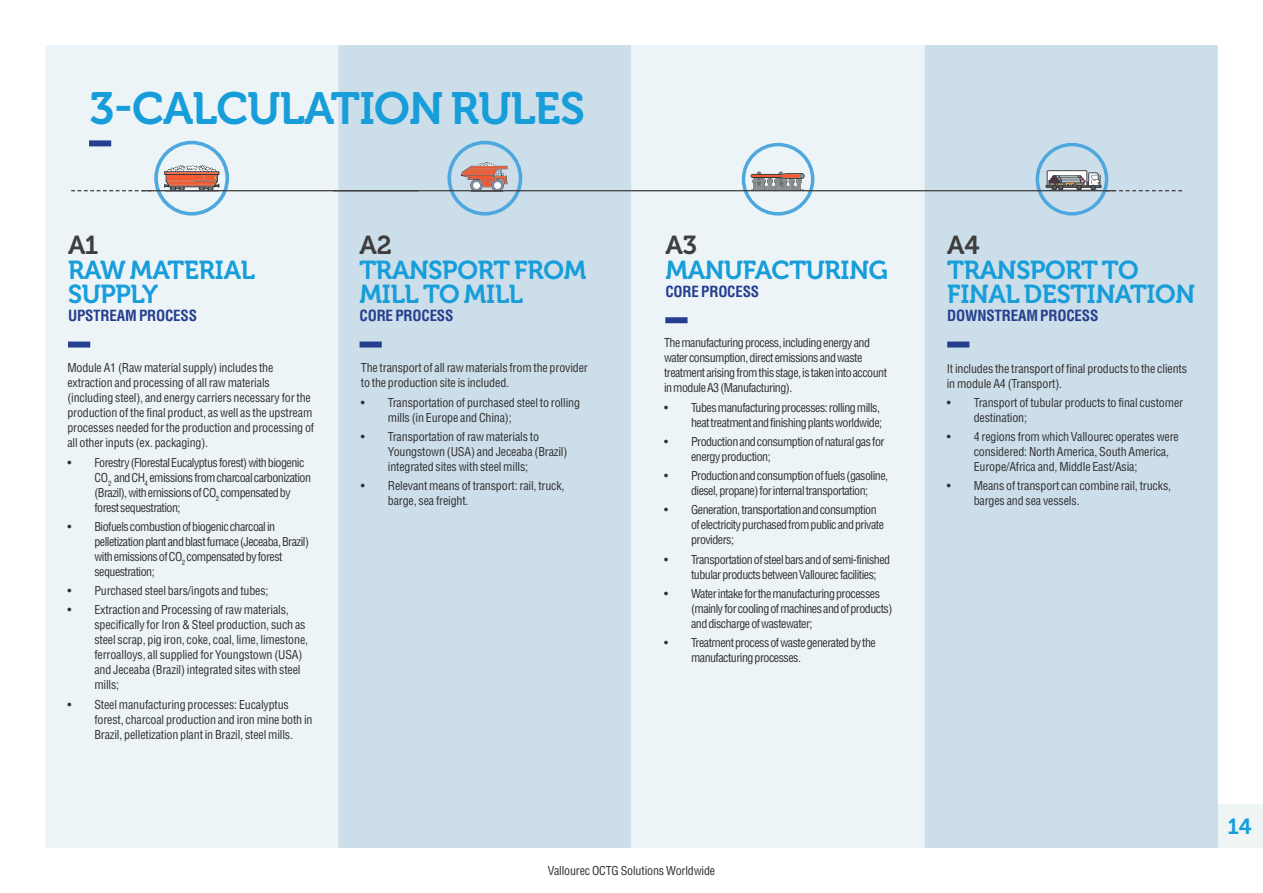
<style>
.page{position:relative;width:1263px;height:893px;background:#fff}
.page>*{position:absolute;margin:0;border:0;box-sizing:border-box;transform-origin:0 0}
.Titre_niveau_1{font:45px "Museo Cyrl 700";letter-spacing:-.015em;color:#179dd9}
.Titre_niveau_1-2{font:25.95px/24.3px "Museo Cyrl 700";letter-spacing:-.015em;color:#179dd9}
.Titre_niveau_1-3{font:25.95px "Museo Cyrl 700";color:#3e3e3f}
.t1{font:21.75px "Museo 700";color:#179dd9}
.t2{font:700 19.2px "Helvetica Neue";color:#231f20;scale:.8 1}
.Titre_niveau_1-4{font:700 condensed 15px "Helvetica LT Std";letter-spacing:-.01em;color:#253f8e}
.Body_8_10{font:condensed 12px/15px "Helvetica LT Std";letter-spacing:-.015em;color:#312f30}
.Body_8_10-2{font:condensed 12px/15px "Helvetica LT Std";letter-spacing:-.04em;color:#312f30}
.s1{color:#3e3e3f}
</style>
<div class="page">
<div style="left:1233px;top:805px;width:30px;height:43px;background:#eff5f4"></div>
<div style="left:1218px;top:805px;width:43px;height:43px;background:#eff5f4"></div>
<div style="left:45px;top:45px;width:293px;height:803px;background:#edf4f8"></div>
<div style="left:338px;top:45px;width:293px;height:803px;background:#ccdee9"></div>
<div style="left:631px;top:45px;width:294px;height:803px;background:#edf4f8"></div>
<div style="left:925px;top:45px;width:293px;height:803px;background:#ccdee9"></div>
<div style="left:68px;top:342px;width:22px;height:6px;background:#253f8e"></div>
<svg style="left:461px;top:162px;width:47px;height:30px"></svg>
<div style="left:473px;top:182px;width:7px;height:7px;background:#fff;border-radius:50%"></div>
<div style="left:494px;top:182px;width:7px;height:7px;background:#fff;border-radius:50%"></div>
<div style="left:447px;top:141px;width:75px;height:75px;border:4px solid #4fa8dd;border-radius:50%"></div>
<svg style="left:164px;top:165px;width:55px;height:25px"></svg>
<div style="left:154px;top:141px;width:75px;height:75px;border:4px solid #4fa8dd;border-radius:50%"></div>
<svg style="left:750px;top:172px;width:55px;height:18px"></svg>
<div style="left:742px;top:143px;width:72px;height:73px;border:3px solid #4fa8dd;border-radius:50%"></div>
<div style="left:1035px;top:143px;width:73px;height:73px;border:3px solid #4fa8dd;border-radius:50%"></div>
<div style="left:360px;top:342px;width:22px;height:6px;background:#253f8e"></div>
<div style="left:947px;top:342px;width:22px;height:6px;background:#253f8e"></div>
<div style="left:665px;top:317px;width:22px;height:6px;background:#253f8e"></div>
<svg style="left:1046px;top:170px;width:136px;height:21px;background:#b2bfc7"></svg>
<hr style="left:142px;top:190px;width:277px;height:1px;background:#3e3e3f">
<hr style="left:333px;top:190px;width:781px;height:1px;background:#3e3e3f">
<svg style="left:71px;top:190px;width:76px;height:1px"></svg>
<div style="left:89px;top:140px;width:22px;height:6px;background:#253f8e"></div>
<p class="Titre_niveau_1" style="left:89px;top:83px;width:497px">3-CALCULATION RULES</p>
<p class="Titre_niveau_1-2" style="left:68px;top:234px;width:188px"><span class="s1">A1<br></span>RAW MATERIAL<br>SUPPLY</p>
<p class="Titre_niveau_1-4" style="left:68px;top:306px;width:131px">UPSTREAM PROCESS</p>
<p class="Body_8_10" style="left:67px;top:360px;width:248px">Module A1 (Raw material supply) includes the extraction and processing of all raw materials (including steel), and energy carriers necessary for the production of the final product, as well as the upstream processes needed for the production and processing of all other inputs (ex. packaging).</p>
<p class="Body_8_10-2" style="left:94px;top:455px;width:218px;text-indent:-27px">• Forestry (Florestal Eucalyptus forest) with biogenic CO<sub>2</sub> and CH<sub>4</sub> emissions from charcoal carbonization (Brazil), with emissions of CO<sub>2</sub> compensated by forest sequestration;</p>
<p class="Body_8_10-2" style="left:94px;top:519px;width:216px;text-indent:-27px">• Biofuels combustion of biogenic charcoal in pelletization plant and blast furnace (Jeceaba, Brazil) with emissions of CO<sub>2</sub> compensated by forest sequestration;</p>
<p class="Body_8_10" style="left:67px;top:583px;width:203px">• Purchased steel bars/ingots and tubes;</p>
<p class="Body_8_10" style="left:94px;top:602px;width:215px;text-indent:-27px">• Extraction and Processing of raw materials, specifically for Iron &amp; Steel production, such as steel scrap, pig iron, coke, coal, lime, limestone, ferroalloys, all supplied for Youngstown (USA) and Jeceaba (Brazil) integrated sites with steel mills;</p>
<p class="Body_8_10" style="left:94px;top:697px;width:220px;text-indent:-27px">• Steel manufacturing processes: Eucalyptus forest, charcoal production and iron mine both in<br>Brazil, pelletization plant in Brazil, steel mills.</p>
<p class="t2" style="left:372px;top:225px;width:25px">A2</p>
<p class="Titre_niveau_1-2" style="left:359px;top:258px;width:228px">TRANSPORT FROM<br>MILL TO MILL</p>
<p class="Titre_niveau_1-4" style="left:360px;top:306px;width:95px">CORE PROCESS</p>
<p class="Titre_niveau_1-3" style="left:360px;top:231px;width:34px">A2</p>
<p class="Body_8_10" style="left:361px;top:360px;width:229px">The transport of all raw materials from the provider to the production site is included.</p>
<p class="Body_8_10" style="left:388px;top:395px;width:194px;text-indent:-27px">• Transportation of purchased steel to rolling mills (in Europe and China);</p>
<p class="Body_8_10" style="left:388px;top:429px;width:181px;text-indent:-27px">• Transportation of raw materials to<br>Youngstown (USA) and Jeceaba (Brazil) integrated sites with steel mills;</p>
<p class="Body_8_10" style="left:388px;top:478px;width:178px;text-indent:-27px">• Relevant means of transport: rail, truck, barge, sea freight.</p>
<p class="Titre_niveau_1-2" style="left:665px;top:234px;width:224px"><span class="s1">A3<br></span>MANUFACTURING</p>
<p class="Titre_niveau_1-4" style="left:665px;top:282px;width:95px">CORE PROCESS</p>
<p class="Body_8_10-2" style="left:664px;top:335px;width:225px">The manufacturing process, including energy and water consumption, direct emissions and waste treatment arising from this stage, is taken into account in module A3 (Manufacturing).</p>
<p class="Body_8_10-2" style="left:664px;top:400px;width:220px;text-align:right">• Tubes manufacturing processes: rolling mills, heat treatment and finishing plants worldwide;</p>
<p class="Body_8_10-2" style="left:691px;top:434px;width:195px;text-indent:-27px">• Production and consumption of natural gas for energy production;</p>
<p class="Body_8_10-2" style="left:664px;top:468px;width:226px;text-align:center">• Production and consumption of fuels (gasoline, diesel, propane) for internal transportation;</p>
<p class="Body_8_10-2" style="left:691px;top:502px;width:194px;text-indent:-27px">• Generation, transportation and consumption of electricity purchased from public and private providers;</p>
<p class="Body_8_10-2" style="left:691px;top:552px;width:201px;text-indent:-27px">• Transportation of steel bars and of semi-finished tubular products between Vallourec facilities;</p>
<p class="Body_8_10-2" style="left:691px;top:586px;width:203px;text-indent:-27px">• Water intake for the manufacturing processes (mainly for cooling of machines and of products) and discharge of wastewater;</p>
<p class="Body_8_10-2" style="left:691px;top:635px;width:186px;text-indent:-27px">• Treatment process of waste generated by the manufacturing processes.</p>
<p class="Body_8_10" style="left:548px;top:863px;width:169px">Vallourec OCTG Solutions Worldwide</p>
<p class="Titre_niveau_1-2" style="left:947px;top:234px;width:249px"><span class="s1">A4<br></span>TRANSPORT TO<br>FINAL DESTINATION</p>
<p class="Titre_niveau_1-4" style="left:947px;top:306px;width:153px">DOWNSTREAM PROCESS</p>
<p class="Body_8_10" style="left:947px;top:361px;width:242px">It includes the transport of final products to the clients in module A4 (Transport).</p>
<p class="Body_8_10" style="left:974px;top:395px;width:211px;text-indent:-27px">• Transport of tubular products to final customer destination;</p>
<p class="Body_8_10" style="left:974px;top:429px;width:207px;text-indent:-27px">• 4 regions from which Vallourec operates were considered: North America, South America,<br>Europe/Africa and, Middle East/Asia;</p>
<p class="Body_8_10" style="left:974px;top:478px;width:199px;text-indent:-27px">• Means of transport can combine rail, trucks, barges and sea vessels.</p>
<h3 class="t1" style="left:1227px;top:815px;width:26px">14</h3>
</div>
